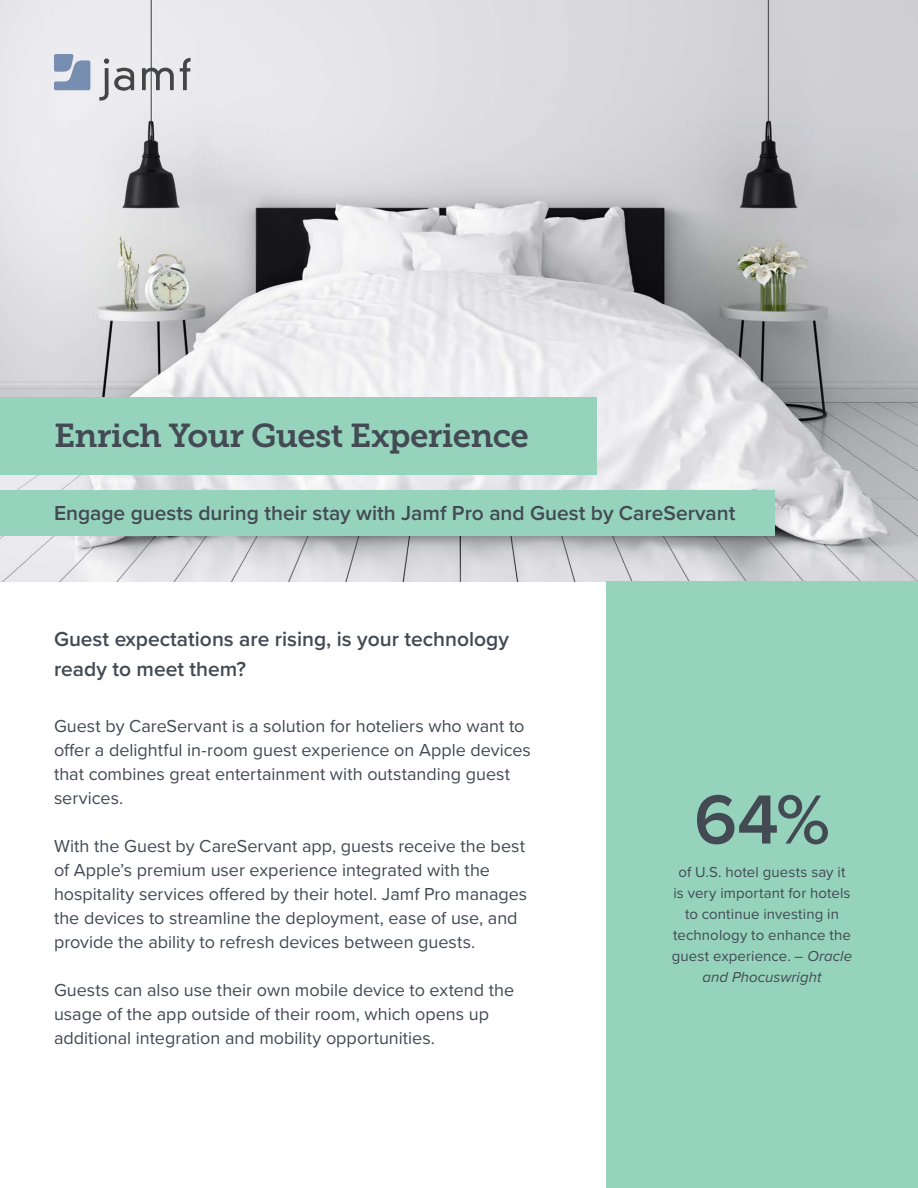
<style>
.page{position:relative;width:918px;height:1188px;background:#fff}
.page>*{position:absolute;margin:0;border:0;box-sizing:border-box;transform-origin:0 0}
.t1{font:600 72px "Proxima Nova";color:#434a54}
.t2{font:33px "Museo Slab 700";letter-spacing:-.02em;color:#434a54}
.t3{font:600 21px/30px "Proxima Nova";color:#434a54}
.t4{font:18px/24px "Proxima Nova";color:#434a54}
.t5{font:15px/21px "Proxima Nova";letter-spacing:.005em;color:#434a54;text-align:center}
.s1{font-style:italic}
</style>
<div class="page">
<img style="left:0;top:0;width:918px;height:581px">
<svg style="left:142px;top:68px;width:32px;height:22px"></svg>
<svg style="left:180px;top:58px;width:11px;height:32px"></svg>
<svg style="left:99px;top:58px;width:35px;height:43px"></svg>
<svg style="left:54px;top:54px;width:36px;height:36px"></svg>
<div style="left:0;top:397px;width:597px;height:78px;background:#96d3bc"></div>
<div style="left:0;top:490px;width:774px;height:46px;background:#96d3bc"></div>
<div style="left:606px;top:581px;width:312px;height:607px;background:#96d3bc"></div>
<h2 class="t2" style="left:54px;top:417px;width:476px">Enrich Your Guest Experience</h2>
<p class="t3" style="left:54px;top:498px;width:683px">Engage guests during their stay with Jamf Pro and Guest by CareServant</p>
<p class="t3" style="left:54px;top:624px;width:456px">Guest expectations are rising, is your technology ready to meet them?</p>
<p class="t4" style="left:54px;top:715px;width:478px">Guest by CareServant is a solution for hoteliers who want to offer a delightful in-room guest experience on Apple devices that combines great entertainment with outstanding guest services.</p>
<p class="t4" style="left:54px;top:835px;width:475px">With the Guest by CareServant app, guests receive the best of Apple’s premium user experience integrated with the hospitality services offered by their hotel. Jamf Pro manages the devices to streamline the deployment, ease of use, and provide the ability to refresh devices between guests.</p>
<p class="t4" style="left:54px;top:979px;width:462px">Guests can also use their own mobile device to extend the usage of the app outside of their room, which opens up additional integration and mobility opportunities.</p>
<h1 class="t1" style="left:694px;top:777px;width:137px">64%</h1>
<p class="t5" style="left:672px;top:862px;width:182px">of U.S. hotel guests say it is very important for hotels to continue investing in technology to enhance the guest experience. <span class="s1">– Oracle and Phocuswright</span></p>
</div>
